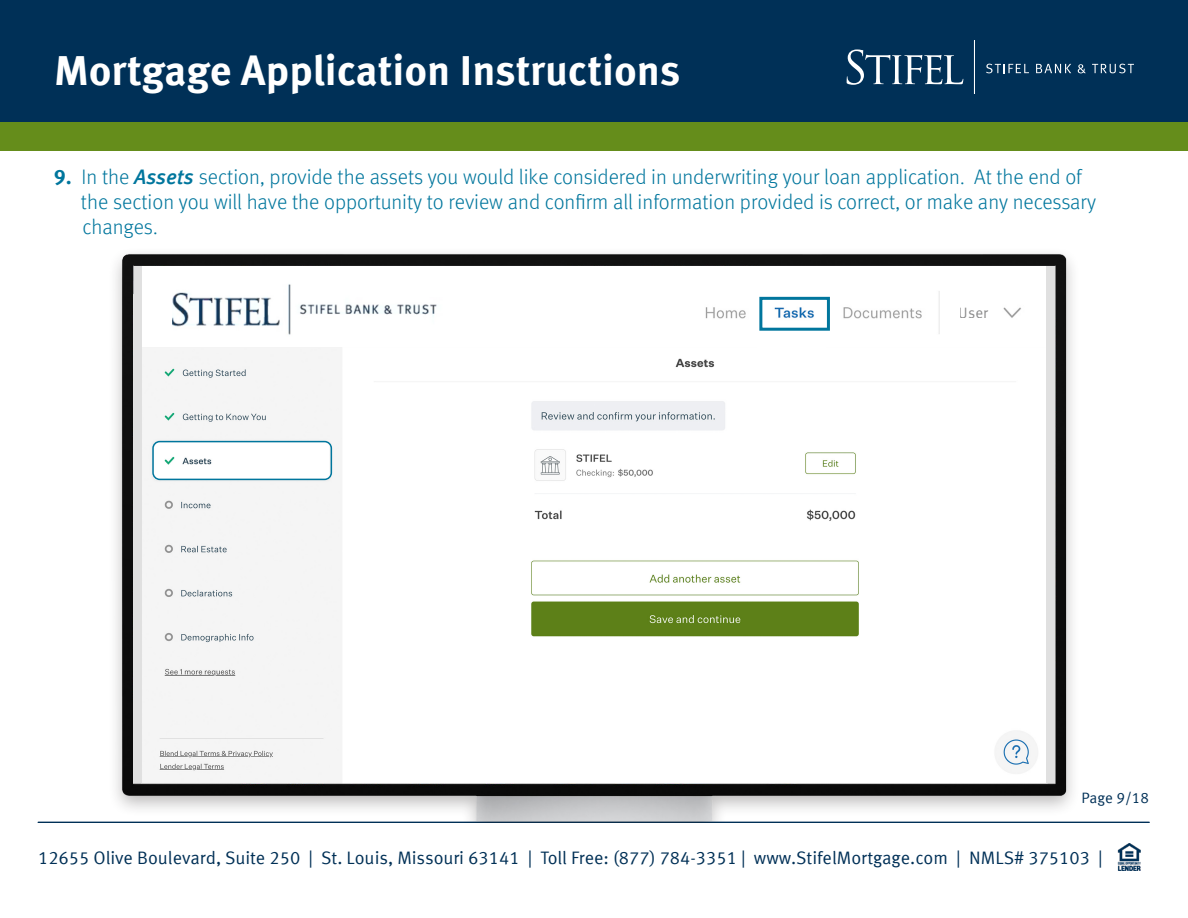
<style>
.page{position:relative;width:1188px;height:918px;background:#fff}
.page>*{position:absolute;margin:0;border:0;box-sizing:border-box;transform-origin:0 0}
.t1{font:700 42px "Meta Offc";color:#fff}
.t2{font:300 21px "Meta Offc";color:#00769d}
.t3{font:18px "Meta Offc Norm";color:#003056}
.t4{font:15px "Meta Offc Norm";color:#003057}
.t5{font:15px "Meta Offc Norm";color:#3e3e3f}
.s1{font-weight:700}
.s2{font-weight:500;font-style:italic}
.s3{color:#003057}
</style>
<div class="page">
<div style="left:0;top:0;width:1188px;height:122px;background:#003057"></div>
<div style="left:0;top:122px;width:1188px;height:28px;background:#658d1b"></div>
<svg style="left:847px;top:49px;width:116px;height:36px"></svg>
<svg style="left:986px;top:64px;width:43px;height:9px"></svg>
<svg style="left:1036px;top:64px;width:35px;height:9px"></svg>
<svg style="left:1078px;top:64px;width:8px;height:9px"></svg>
<svg style="left:1092px;top:64px;width:42px;height:9px"></svg>
<hr style="left:974px;top:40px;width:1px;height:54px;background:#fff">
<img style="left:1117px;top:843px;width:24px;height:28px">
<hr style="left:38px;top:822px;width:1111px;height:1px;background:#003057">
<div style="left:107px;top:246px;width:973px;height:597px;background:#231f20;opacity:.3"></div>
<img style="left:117px;top:247px;width:954px;height:574px">
<div style="left:152px;top:441px;width:180px;height:39px;border:2px solid #00769d;border-radius:7px"></div>
<div style="left:141px;top:267px;width:906px;height:80px;background:#fff"></div>
<img style="left:172px;top:284px;width:265px;height:51px">
<div style="left:1047px;top:267px;width:8px;height:516px;background:#e0e0e0"></div>
<div style="left:134px;top:267px;width:8px;height:516px;background:#e0e0e0"></div>
<img style="left:705px;top:291px;width:316px;height:43px">
<img style="left:758px;top:291px;width:67px;height:43px">
<div style="left:759px;top:297px;width:71px;height:34px;border:3px solid #00769d"></div>
<div style="left:952px;top:298px;width:44px;height:40px;background:#fff"></div>
<div style="left:0;top:823px;width:1188px;height:20px;background:#fff"></div>
<h1 class="t1" style="left:54px;top:45px;width:628px">Mortgage Application Instructions</h1>
<p class="t2" style="left:54px;top:165px;width:1029px"><span class="s1">9.</span> In the <span class="s2">Assets</span> section, provide the assets you would like considered in underwriting your loan application. At the end of</p>
<p class="t2" style="left:81px;top:190px;width:1017px">the section you will have the opportunity to review and confirm all information provided is correct, or make any necessary</p>
<p class="t2" style="left:82px;top:215px;width:77px">changes.</p>
<p class="t5" style="left:959px;top:304px;width:31px">User</p>
<p class="t4" style="left:1082px;top:790px;width:69px">Page 9/18</p>
<p class="t3" style="left:38px;top:847px;width:1066px">12655 Olive Boulevard, Suite 250 | St. Louis, Missouri 63141 | Toll Free: (877) 784-3351 | <span class="s3">www.StifelMortgage.com | NMLS# 375103 |</span></p>
</div>
